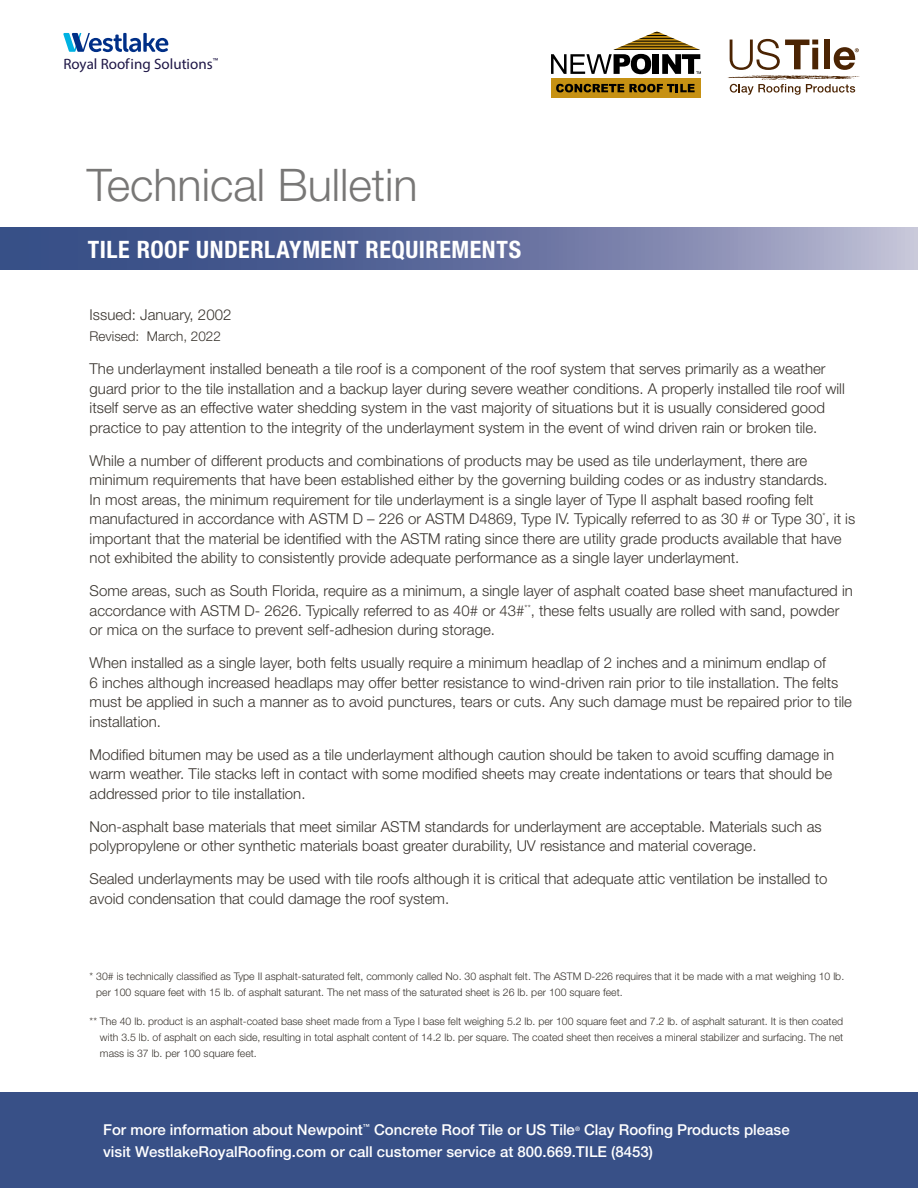
<style>
.page{position:relative;width:918px;height:1188px;background:#fff}
.page>*{position:absolute;margin:0;border:0;box-sizing:border-box;transform-origin:0 0}
.t1{font:300 45px "Helvetica Neue LT Std";color:#787776}
.t2{font:700 condensed 24px "Helvetica Neue LT Std";letter-spacing:.025em;color:#fff}
.t3{font:300 15px/19.5px "Helvetica Neue LT Std";color:#39342e}
.t4{font:500 15px/22.5px "Helvetica Neue LT Std";color:#fff}
.t5{font:15px "Museo Sans Cond 500";color:#1e1646}
.t6{font:300 13.5px "Helvetica Neue LT Std";color:#39342e}
.t7{font:300 10.5px/15.8px "Helvetica Neue LT Std";color:#39342e}
.t8{font:500 6.15px "Helvetica Neue LT Std";color:#fff}
</style>
<div class="page">
<svg style="left:0;top:228px;width:918px;height:42px;background:#6874a2"></svg>
<div style="left:0;top:1093px;width:918px;height:95px;background:#385087"></div>
<svg style="left:63px;top:33px;width:105px;height:19px"></svg>
<svg style="left:727px;top:39px;width:133px;height:56px"></svg>
<div style="left:551px;top:78px;width:149px;height:20px;background:#c69113"></div>
<svg style="left:556px;top:84px;width:139px;height:8px"></svg>
<svg style="left:551px;top:31px;width:150px;height:43px"></svg>
<p class="t5" style="left:63px;top:54px;width:156px">Royal Roof ing Solutions<sup>™</sup></p>
<h1 class="t1" style="left:87px;top:158px;width:332px">Technical Bulletin</h1>
<h2 class="t2" style="left:88px;top:234px;width:435px">TILE ROOF UNDERLAYMENT REQUIREMENTS</h2>
<p class="t3" style="left:90px;top:305px;width:143px">Issued: January, 2002</p>
<p class="t6" style="left:90px;top:328px;width:133px">Revised: March, 2022</p>
<p class="t3" style="left:90px;top:359px;width:757px">The underlayment installed beneath a tile roof is a component of the roof system that serves primarily as a weather guard prior to the tile installation and a backup layer during severe weather conditions. A properly installed tile roof will itself serve as an effective water shedding system in the vast majority of situations but it is usually considered good practice to pay attention to the integrity of the underlayment system in the event of wind driven rain or broken tile.</p>
<p class="t3" style="left:90px;top:450px;width:767px">While a number of different products and combinations of products may be used as tile underlayment, there are minimum requirements that have been established either by the governing building codes or as industry standards.<br>In most areas, the minimum requirement for tile underlayment is a single layer of Type II asphalt based roofing felt manufactured in accordance with ASTM D – 226 or ASTM D4869, Type IV. Typically referred to as 30 # or Type 30<sup>*</sup>, it is important that the material be identified with the ASTM rating since there are utility grade products available that have not exhibited the ability to consistently provide adequate performance as a single layer underlayment.</p>
<p class="t3" style="left:90px;top:581px;width:765px">Some areas, such as South Florida, require as a minimum, a single layer of asphalt coated base sheet manufactured in accordance with ASTM D- 2626. Typically referred to as 40# or 43#<sup>**</sup>, these felts usually are rolled with sand, powder or mica on the surface to prevent self-adhesion during storage.</p>
<p class="t3" style="left:90px;top:653px;width:764px">When installed as a single layer, both felts usually require a minimum headlap of 2 inches and a minimum endlap of<br>6 inches although increased headlaps may offer better resistance to wind-driven rain prior to tile installation. The felts must be applied in such a manner as to avoid punctures, tears or cuts. Any such damage must be repaired prior to tile installation.</p>
<p class="t3" style="left:90px;top:744px;width:746px">Modified bitumen may be used as a tile underlayment although caution should be taken to avoid scuffing damage in warm weather. Tile stacks left in contact with some modified sheets may create indentations or tears that should be addressed prior to tile installation.</p>
<p class="t3" style="left:90px;top:816px;width:734px">Non-asphalt base materials that meet similar ASTM standards for underlayment are acceptable. Materials such as polypropylene or other synthetic materials boast greater durability, UV resistance and material coverage.</p>
<p class="t3" style="left:90px;top:869px;width:739px">Sealed underlayments may be used with tile roofs although it is critical that adequate attic ventilation be installed to avoid condensation that could damage the roof system.</p>
<p class="t7" style="left:96px;top:968px;width:750px;text-indent:-7px">* 30# is technically classified as Type II asphalt-saturated felt, commonly called No. 30 asphalt felt. The ASTM D-226 requires that it be made with a mat weighing 10 lb. per 100 square feet with 15 lb. of asphalt saturant. The net mass of the saturated sheet is 26 lb. per 100 square feet.</p>
<p class="t7" style="left:100px;top:1013px;width:745px;text-align:justify;text-indent:-10px">** The 40 lb. product is an asphalt-coated base sheet made from a Type I base felt weighing 5.2 lb. per 100 square feet and 7.2 lb. of asphalt saturant. It is then coated with 3.5 lb. of asphalt on each side, resulting in total asphalt content of 14.2 lb. per square. The coated sheet then receives a mineral stabilizer and surfacing. The net mass is 37 lb. per 100 square feet.</p>
<p class="t4" style="left:103px;top:1118px;width:688px;text-indent:481px">Clay Roofing Products please visit WestlakeRoyalRoofing.com or call customer service at 800.669.TILE (8453)</p>
<p class="t4" style="left:103px;top:1118px;width:473px">For more information about Newpoint<sup>™</sup> Concrete Roof Tile or US Tile</p>
<p class="t8" style="left:575px;top:1125px;width:6px">®</p>
</div>
